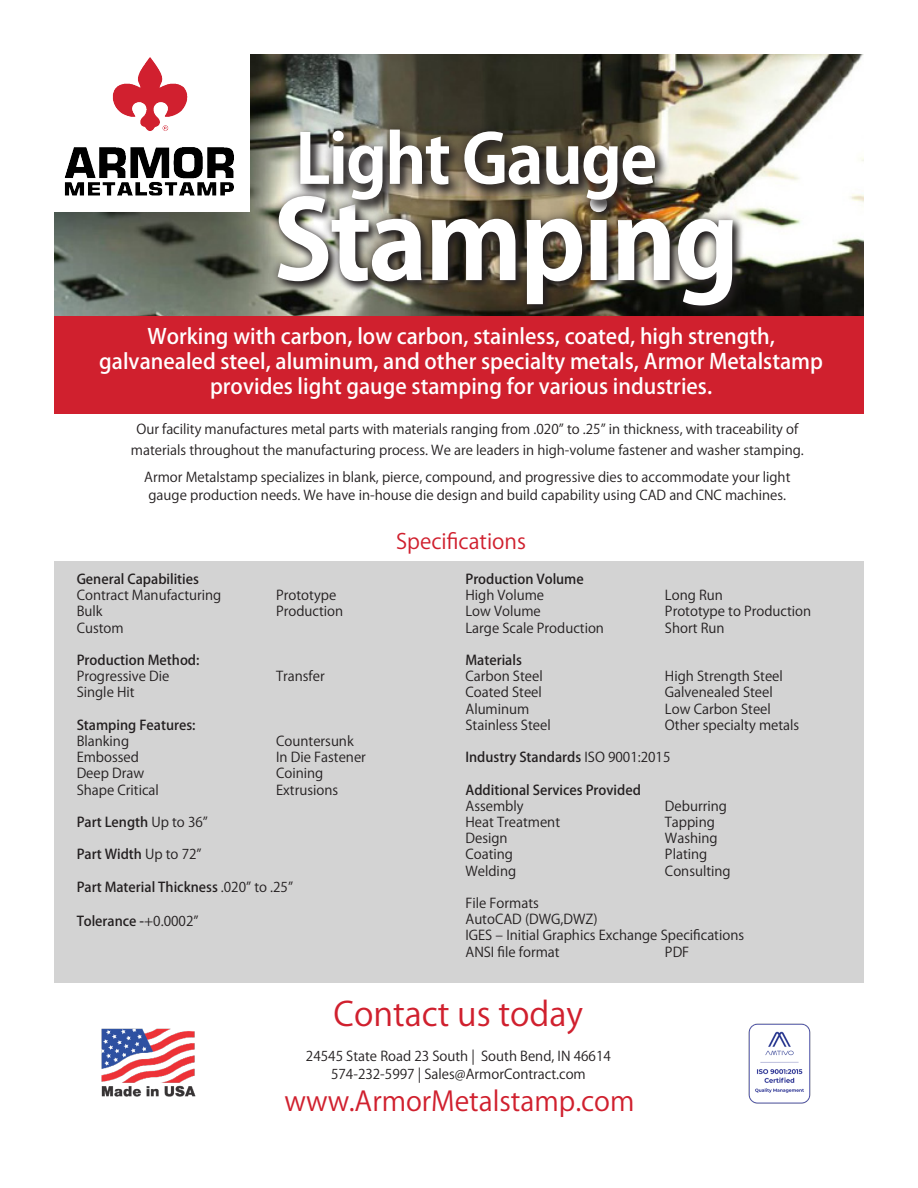
<style>
.page{position:relative;width:918px;height:1188px;background:#fff}
.page>*{position:absolute;margin:0;border:0;box-sizing:border-box;transform-origin:0 0}
.t1{font:700 108px "Koz Go Pro";letter-spacing:-.025em;color:#fff}
.t2{font:700 67.5px "Koz Go Pro";letter-spacing:-.025em;color:#fff}
.t3{font:33px "Koz Go Pro";color:#d0202e}
.t4{font:27px "Koz Go Pro";color:#d0202e}
.t5{font:500 21px/25.2px "Koz Go Pro";color:#fff;text-align:center}
.t6{font:21px "Koz Go Pro";color:#d0202e}
.t7{font:13.5px/21px "Koz Go Pro";color:#231f20;text-align:center}
.t8{font:500 13.5px "Koz Go Pro";color:#231f20}
.s1{font-weight:400}
</style>
<div class="page">
<img style="left:54px;top:54px;width:810px;height:262px">
<div style="left:54px;top:562px;width:810px;height:421px;background:#d3d3d3"></div>
<img style="left:101px;top:1028px;width:95px;height:69px">
<div style="left:268px;top:185px;width:475px;height:130px;background:#231f20;opacity:.75"></div>
<svg style="left:297px;top:126px;width:373px;height:89px"></svg>
<div style="left:287px;top:117px;width:381px;height:96px;background:#231f20;opacity:.75"></div>
<div style="left:38px;top:39px;width:211px;height:173px;background:#fff"></div>
<img style="left:64px;top:57px;width:170px;height:139px">
<div style="left:54px;top:316px;width:810px;height:98px;background:#d0202e"></div>
<img style="left:748px;top:1023px;width:63px;height:81px">
<p class="t2" style="left:295px;top:116px;width:364px">Light Gauge</p>
<p class="t1" style="left:273px;top:171px;width:468px">Stamping</p>
<p class="t5" style="left:147px;top:325px;width:629px">Working with carbon, low carbon, stainless, coated, high strength,</p>
<p class="t5" style="left:99px;top:350px;width:725px">galvanealed steel, aluminum, and other specialty metals, Armor Metalstamp provides light gauge stamping for various industries.</p>
<p class="t7" style="left:131px;top:419px;width:674px">Our facility manufactures metal parts with materials ranging from .020” to .25” in thickness, with traceability of materials throughout the manufacturing process. We are leaders in high-volume fastener and washer stamping.</p>
<p class="t7" style="left:144px;top:469px;width:648px;line-height:18px">Armor Metalstamp specializes in blank, pierce, compound, and progressive dies to accommodate your light gauge production needs. We have in-house die design and build capability using CAD and CNC machines.</p>
<p class="t8" style="left:77px;top:570px;width:124px">General Capabilities</p>
<p class="t7" style="left:77px;top:585px;width:146px">Contract Manufacturing</p>
<p class="t7" style="left:276px;top:585px;width:62px">Prototype</p>
<p class="t7" style="left:77px;top:601px;width:27px">Bulk</p>
<p class="t7" style="left:276px;top:601px;width:69px">Production</p>
<p class="t7" style="left:77px;top:618px;width:49px">Custom</p>
<p class="t8" style="left:77px;top:651px;width:124px">Production Method:</p>
<p class="t7" style="left:77px;top:666px;width:94px">Progressive Die</p>
<p class="t7" style="left:276px;top:666px;width:50px">Transfer</p>
<p class="t7" style="left:77px;top:682px;width:59px">Single Hit</p>
<p class="t8" style="left:77px;top:716px;width:120px">Stamping Features:</p>
<p class="t7" style="left:77px;top:731px;width:54px">Blanking</p>
<p class="t7" style="left:276px;top:731px;width:79px">Countersunk</p>
<p class="t7" style="left:77px;top:747px;width:64px">Embossed</p>
<p class="t7" style="left:276px;top:747px;width:91px">In Die Fastener</p>
<p class="t7" style="left:77px;top:763px;width:69px">Deep Draw</p>
<p class="t7" style="left:276px;top:763px;width:49px">Coining</p>
<p class="t7" style="left:77px;top:780px;width:84px">Shape Critical</p>
<p class="t7" style="left:276px;top:780px;width:63px">Extrusions</p>
<p class="t8" style="left:77px;top:813px;width:133px">Part Length <span class="s1">Up to 36”</span></p>
<p class="t8" style="left:77px;top:846px;width:126px">Part Width <span class="s1">Up to 72”</span></p>
<p class="t8" style="left:77px;top:878px;width:218px">Part Material Thickness <span class="s1">.020” to .25”</span></p>
<p class="t8" style="left:77px;top:912px;width:123px">Tolerance -<span class="s1">+0.0002”</span></p>
<p class="t6" style="left:396px;top:527px;width:131px">Specifications</p>
<p class="t8" style="left:465px;top:570px;width:120px">Production Volume</p>
<p class="t7" style="left:465px;top:585px;width:80px">High Volume</p>
<p class="t7" style="left:665px;top:585px;width:59px">Long Run</p>
<p class="t7" style="left:465px;top:601px;width:77px">Low Volume</p>
<p class="t7" style="left:665px;top:601px;width:148px">Prototype to Production</p>
<p class="t7" style="left:465px;top:618px;width:140px">Large Scale Production</p>
<p class="t7" style="left:665px;top:618px;width:61px">Short Run</p>
<p class="t8" style="left:465px;top:651px;width:58px">Materials</p>
<p class="t7" style="left:465px;top:666px;width:79px">Carbon Steel</p>
<p class="t7" style="left:665px;top:666px;width:119px">High Strength Steel</p>
<p class="t7" style="left:465px;top:682px;width:78px">Coated Steel</p>
<p class="t7" style="left:665px;top:682px;width:109px">Galvenealed Steel</p>
<p class="t7" style="left:465px;top:699px;width:65px">Aluminum</p>
<p class="t7" style="left:665px;top:699px;width:107px">Low Carbon Steel</p>
<p class="t7" style="left:465px;top:715px;width:87px">Stainless Steel</p>
<p class="t7" style="left:665px;top:715px;width:136px">Other specialty metals</p>
<p class="t8" style="left:465px;top:749px;width:207px">Industry Standards <span class="s1">ISO 9001:2015</span></p>
<p class="t8" style="left:465px;top:781px;width:177px">Additional Services Provided</p>
<p class="t7" style="left:465px;top:796px;width:60px">Assembly</p>
<p class="t7" style="left:665px;top:796px;width:63px">Deburring</p>
<p class="t7" style="left:465px;top:812px;width:96px">Heat Treatment</p>
<p class="t7" style="left:665px;top:812px;width:51px">Tapping</p>
<p class="t7" style="left:465px;top:828px;width:44px">Design</p>
<p class="t7" style="left:665px;top:828px;width:54px">Washing</p>
<p class="t7" style="left:465px;top:844px;width:49px">Coating</p>
<p class="t7" style="left:665px;top:844px;width:44px">Plating</p>
<p class="t7" style="left:465px;top:861px;width:52px">Welding</p>
<p class="t7" style="left:665px;top:861px;width:67px">Consulting</p>
<p class="t7" style="left:465px;top:893px;width:75px">File Formats</p>
<p class="t7" style="left:465px;top:909px;width:134px">AutoCAD (DWG,DWZ)</p>
<p class="t7" style="left:465px;top:925px;width:280px">IGES – Initial Graphics Exchange Specifications</p>
<p class="t7" style="left:465px;top:942px;width:96px">ANSI file format</p>
<p class="t7" style="left:665px;top:942px;width:26px">PDF</p>
<p class="t3" style="left:334px;top:992px;width:251px">Contact us today</p>
<p class="t7" style="left:306px;top:1046px;width:306px">24545 State Road 23 South | South Bend, IN 46614</p>
<p class="t7" style="left:331px;top:1064px;width:256px">574-232-5997 | Sales@ArmorContract.com</p>
<p class="t4" style="left:284px;top:1084px;width:352px">www.ArmorMetalstamp.com</p>
</div>
